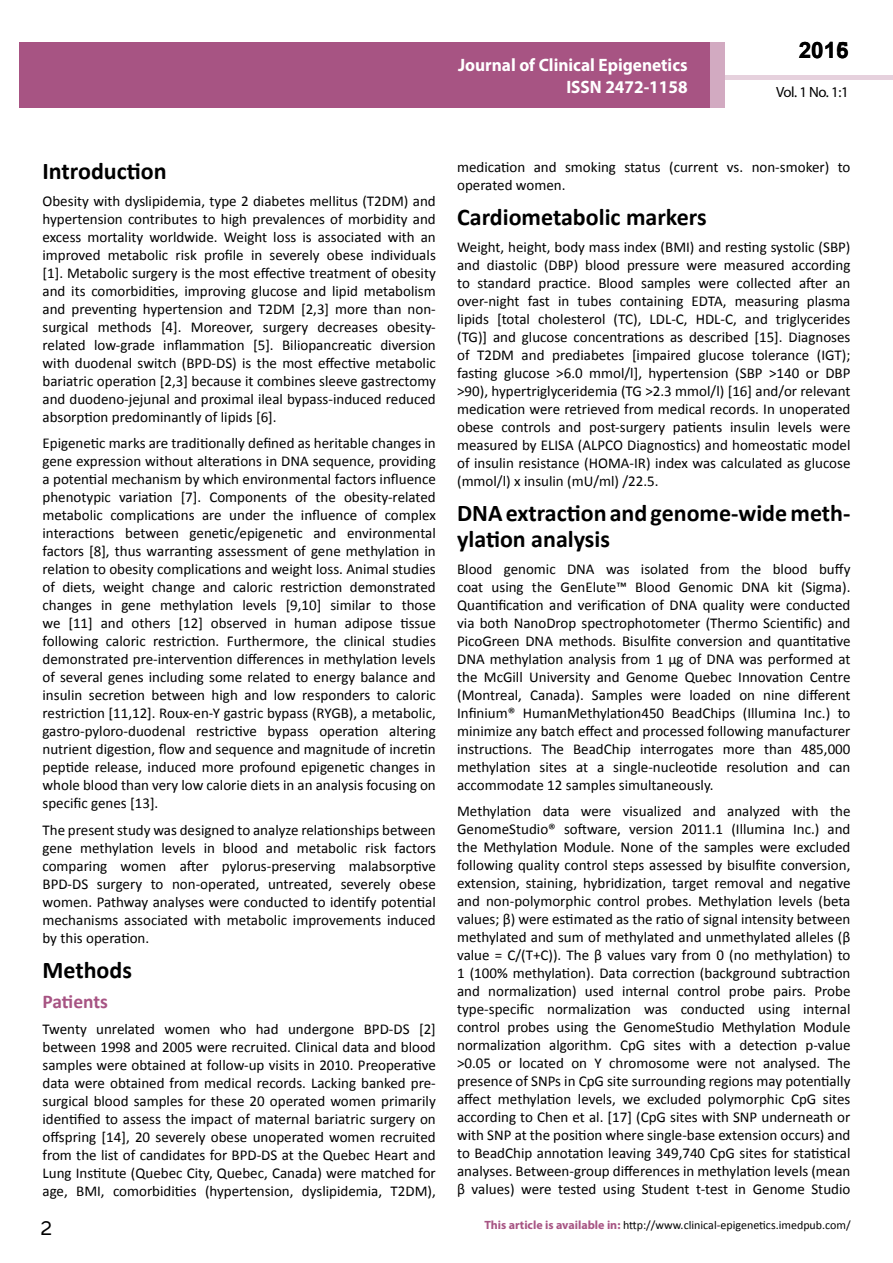
<style>
.page{position:relative;width:893px;height:1263px;background:#fff}
.page>*{position:absolute;margin:0;border:0;box-sizing:border-box;transform-origin:0 0}
.t1{font:25.5px "Tunga";color:#000}
.t2{font:700 24px/26.4px "Calibri";color:#000}
.t3{font:700 22.5px "Arial";color:#000}
.t4{font:700 19.5px "Calibri";letter-spacing:-.01em;color:#a75483}
.t5{font:700 18px/21.6px "Myriad Pro";color:#fff;text-align:right;scale:.96 1}
.t6{font:15px/18px "Calibri";color:#000;text-align:justify}
.t7{font:14.85px "Myriad Pro";color:#000}
.t8{font:12px "Calibri";color:#000}
.s1{font-family:"Myriad Pro";font-weight:700;color:#a75483}
</style>
<div class="page">
<hr style="left:725px;top:75px;width:168px;height:4px;background:#e6d1dd">
<div style="left:709px;top:42px;width:16px;height:66px;background:#d2aac1"></div>
<div style="left:19px;top:42px;width:690px;height:66px;background:#a75483"></div>
<p class="t5" style="left:458px;top:54px;width:241px">Journal of Clinical Epigenetics<br>ISSN 2472-1158</p>
<h3 class="t3" style="left:799px;top:35px;width:52px">2016</h3>
<h3 class="t3" style="left:836px;top:35px;width:14px">5</h3>
<p class="t7" style="left:776px;top:83px;width:74px">Vol. 1 No. 1:1</p>
<h2 class="t2" style="left:43px;top:158px;width:126px">Introduction</h2>
<p class="t6" style="left:43px;top:192px;width:395px">Obesity with dyslipidemia, type 2 diabetes mellitus (T2DM) and hypertension contributes to high prevalences of morbidity and excess mortality worldwide. Weight loss is associated with an improved metabolic risk profile in severely obese individuals [1]. Metabolic surgery is the most effective treatment of obesity and its comorbidities, improving glucose and lipid metabolism and preventing hypertension and T2DM [2,3] more than non&shy;surgical methods [4]. Moreover, surgery decreases obesity&shy;related low-grade inflammation [5]. Biliopancreatic diversion with duodenal switch (BPD-DS) is the most effective metabolic bariatric operation [2,3] because it combines sleeve gastrectomy and duodeno-jejunal and proximal ileal bypass-induced reduced absorption predominantly of lipids [6].</p>
<p class="t6" style="left:43px;top:434px;width:395px">Epigenetic marks are traditionally defined as heritable changes in gene expression without alterations in DNA sequence, providing a potential mechanism by which environmental factors influence phenotypic variation [7]. Components of the obesity-related metabolic complications are under the influence of complex interactions between genetic/epigenetic and environmental factors [8], thus warranting assessment of gene methylation in relation to obesity complications and weight loss. Animal studies of diets, weight change and caloric restriction demonstrated changes in gene methylation levels [9,10] similar to those we [11] and others [12] observed in human adipose tissue following caloric restriction. Furthermore, the clinical studies demonstrated pre-intervention differences in methylation levels of several genes including some related to energy balance and insulin secretion between high and low responders to caloric restriction [11,12]. Roux-en-Y gastric bypass (RYGB), a metabolic, gastro-pyloro-duodenal restrictive bypass operation altering nutrient digestion, flow and sequence and magnitude of incretin peptide release, induced more profound epigenetic changes in whole blood than very low calorie diets in an analysis focusing on specific genes [13].</p>
<p class="t6" style="left:43px;top:821px;width:395px">The present study was designed to analyze relationships between gene methylation levels in blood and metabolic risk factors comparing women after pylorus-preserving malabsorptive BPD-DS surgery to non-operated, untreated, severely obese women. Pathway analyses were conducted to identify potential mechanisms associated with metabolic improvements induced by this operation.</p>
<h2 class="t2" style="left:43px;top:956px;width:91px">Methods</h2>
<h3 class="t4" style="left:43px;top:989px;width:67px">Patients</h3>
<p class="t6" style="left:43px;top:1020px;width:395px">Twenty unrelated women who had undergone BPD-DS [2] between 1998 and 2005 were recruited. Clinical data and blood samples were obtained at follow-up visits in 2010. Preoperative data were obtained from medical records. Lacking banked pre&shy;surgical blood samples for these 20 operated women primarily identified to assess the impact of maternal bariatric surgery on offspring [14], 20 severely obese unoperated women recruited from the list of candidates for BPD-DS at the Quebec Heart and Lung Institute (Quebec City, Quebec, Canada) were matched for age, BMI, comorbidities (hypertension, dyslipidemia, T2DM),</p>
<p class="t6" style="left:457px;top:158px;width:395px">medication and smoking status (current vs. non-smoker) to operated women.</p>
<h2 class="t2" style="left:457px;top:204px;width:251px">Cardiometabolic markers</h2>
<p class="t6" style="left:457px;top:238px;width:395px">Weight, height, body mass index (BMI) and resting systolic (SBP) and diastolic (DBP) blood pressure were measured according to standard practice. Blood samples were collected after an over-night fast in tubes containing EDTA, measuring plasma lipids [total cholesterol (TC), LDL-C, HDL-C, and triglycerides (TG)] and glucose concentrations as described [15]. Diagnoses of T2DM and prediabetes [impaired glucose tolerance (IGT); fasting glucose &gt;6.0 mmol/l], hypertension (SBP &gt;140 or DBP &gt;90), hypertriglyceridemia (TG &gt;2.3 mmol/l) [16] and/or relevant medication were retrieved from medical records. In unoperated obese controls and post-surgery patients insulin levels were measured by ELISA (ALPCO Diagnostics) and homeostatic model of insulin resistance (HOMA-IR) index was calculated as glucose (mmol/l) x insulin (mU/ml) /22.5.</p>
<h2 class="t2" style="left:457px;top:500px;width:395px">DNA extraction and genome-wide meth&shy;ylation analysis</h2>
<p class="t6" style="left:457px;top:560px;width:395px">Blood genomic DNA was isolated from the blood buffy coat using the GenElute™ Blood Genomic DNA kit (Sigma).<br>Quantification and verification of DNA quality were conducted via both NanoDrop spectrophotometer (Thermo Scientific) and PicoGreen DNA methods. Bisulfite conversion and quantitative DNA methylation analysis from 1 μg of DNA was performed at the McGill University and Genome Quebec Innovation Centre (Montreal, Canada). Samples were loaded on nine different Infinium® HumanMethylation450 BeadChips (Illumina Inc.) to minimize any batch effect and processed following manufacturer instructions. The BeadChip interrogates more than 485,000 methylation sites at a single-nucleotide resolution and can accommodate 12 samples simultaneously.</p>
<p class="t6" style="left:457px;top:802px;width:395px">Methylation data were visualized and analyzed with the GenomeStudio® software, version 2011.1 (Illumina Inc.) and the Methylation Module. None of the samples were excluded following quality control steps assessed by bisulfite conversion, extension, staining, hybridization, target removal and negative and non-polymorphic control probes. Methylation levels (beta values; β) were estimated as the ratio of signal intensity between methylated and sum of methylated and unmethylated alleles (β value = C/(T+C)). The β values vary from 0 (no methylation) to 1 (100% methylation). Data correction (background subtraction and normalization) used internal control probe pairs. Probe type-specific normalization was conducted using internal control probes using the GenomeStudio Methylation Module normalization algorithm. CpG sites with a detection p-value &gt;0.05 or located on Y chromosome were not analysed. The presence of SNPs in CpG site surrounding regions may potentially affect methylation levels, we excluded polymorphic CpG sites according to Chen et al. [17] (CpG sites with SNP underneath or with SNP at the position where single-base extension occurs) and to BeadChip annotation leaving 349,740 CpG sites for statistical analyses. Between-group differences in methylation levels (mean β values) were tested using Student t-test in Genome Studio</p>
<h1 class="t1" style="left:41px;top:1211px;width:13px">2</h1>
<p class="t8" style="left:484px;top:1218px;width:368px"><span class="s1">This article is available in:</span> http://www.clinical-epigenetics.imedpub.com/</p>
</div>
